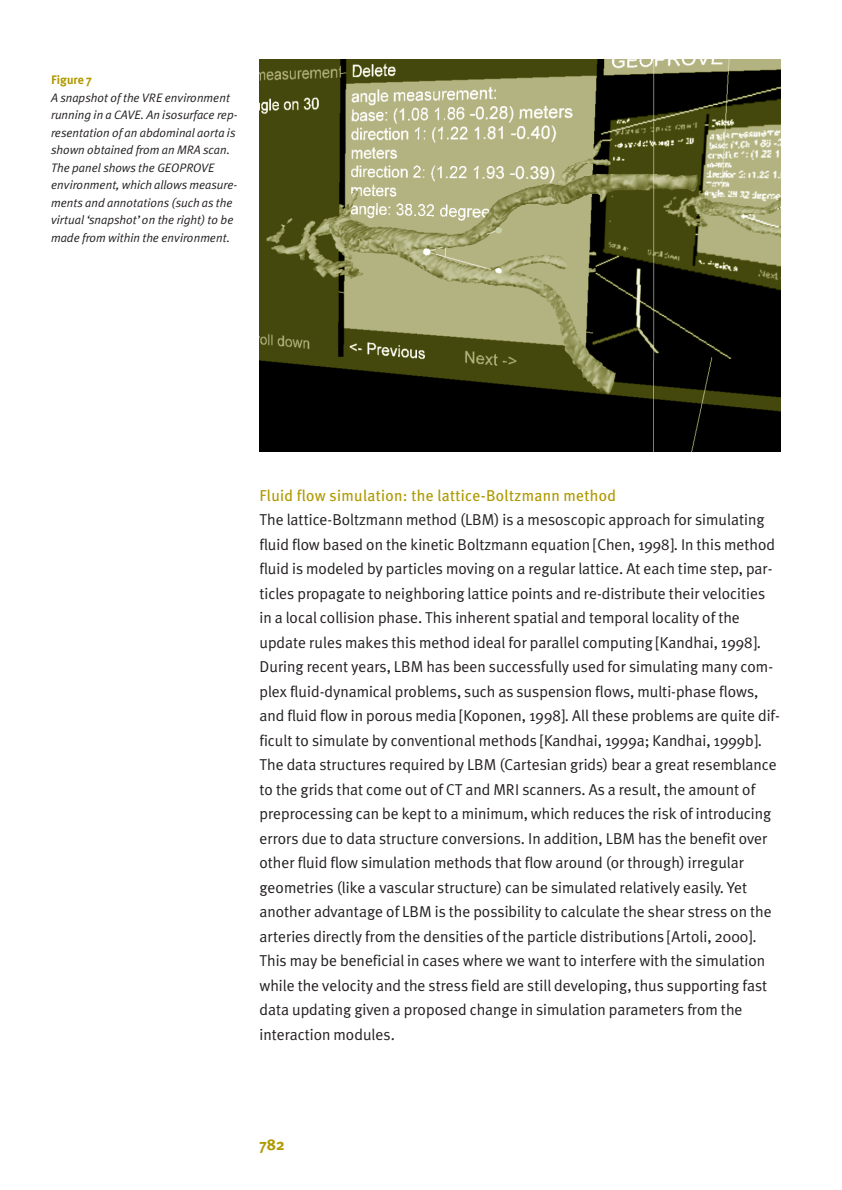
<style>
.page{position:relative;width:842px;height:1190px;background:#fff}
.page>*{position:absolute;margin:0;border:0;box-sizing:border-box;transform-origin:0 0}
.t1{font:15.75px/24.5px "Meta Plus Normal";color:#231f20}
.t2{font:15.75px "Meta Plus";letter-spacing:.02em;color:#af9901}
.t3{font:700 15.75px "Meta Plus";color:#af9901}
.t4{font:italic 12.25px/17.5px "Meta Plus Normal";color:#231f20}
.t5{font:700 12.25px "Meta Plus";color:#af9901}
</style>
<div class="page">
<img style="left:259px;top:60px;width:521px;height:392px">
<p class="t5" style="left:51px;top:75px;width:42px">Figure 7</p>
<p class="t4" style="left:51px;top:90px;width:188px">A snapshot of the VRE environment running in a CAVE. An isosurface rep&shy;resentation of an abdominal aorta is shown obtained from an MRA scan.<br>The panel shows the GEOPROVE environment, which allows measure&shy;ments and annotations (such as the virtual ‘snapshot’ on the right) to be made from within the environment.</p>
<p class="t2" style="left:259px;top:489px;width:358px">Fluid flow simulation: the lattice-Boltzmann method</p>
<p class="t1" style="left:259px;top:509px;width:522px">The lattice-Boltzmann method (LBM) is a mesoscopic approach for simulating fluid flow based on the kinetic Boltzmann equation [Chen, 1998]. In this method fluid is modeled by particles moving on a regular lattice. At each time step, par&shy;ticles propagate to neighboring lattice points and re-distribute their velocities in a local collision phase. This inherent spatial and temporal locality of the update rules makes this method ideal for parallel computing [Kandhai, 1998].<br>During recent years, LBM has been successfully used for simulating many com&shy;plex fluid-dynamical problems, such as suspension flows, multi-phase flows, and fluid flow in porous media [Koponen, 1998]. All these problems are quite dif&shy;ficult to simulate by conventional methods [Kandhai, 1999a; Kandhai, 1999b].<br>The data structures required by LBM (Cartesian grids) bear a great resemblance to the grids that come out of CT and MRI scanners. As a result, the amount of preprocessing can be kept to a minimum, which reduces the risk of introducing errors due to data structure conversions. In addition, LBM has the benefit over other fluid flow simulation methods that flow around (or through) irregular geometries (like a vascular structure) can be simulated relatively easily. Yet another advantage of LBM is the possibility to calculate the shear stress on the arteries directly from the densities of the particle distributions [Artoli, 2000].<br>This may be beneficial in cases where we want to interfere with the simulation while the velocity and the stress field are still developing, thus supporting fast data updating given a proposed change in simulation parameters from the interaction modules.</p>
<p class="t3" style="left:259px;top:1138px;width:27px">782</p>
</div>
